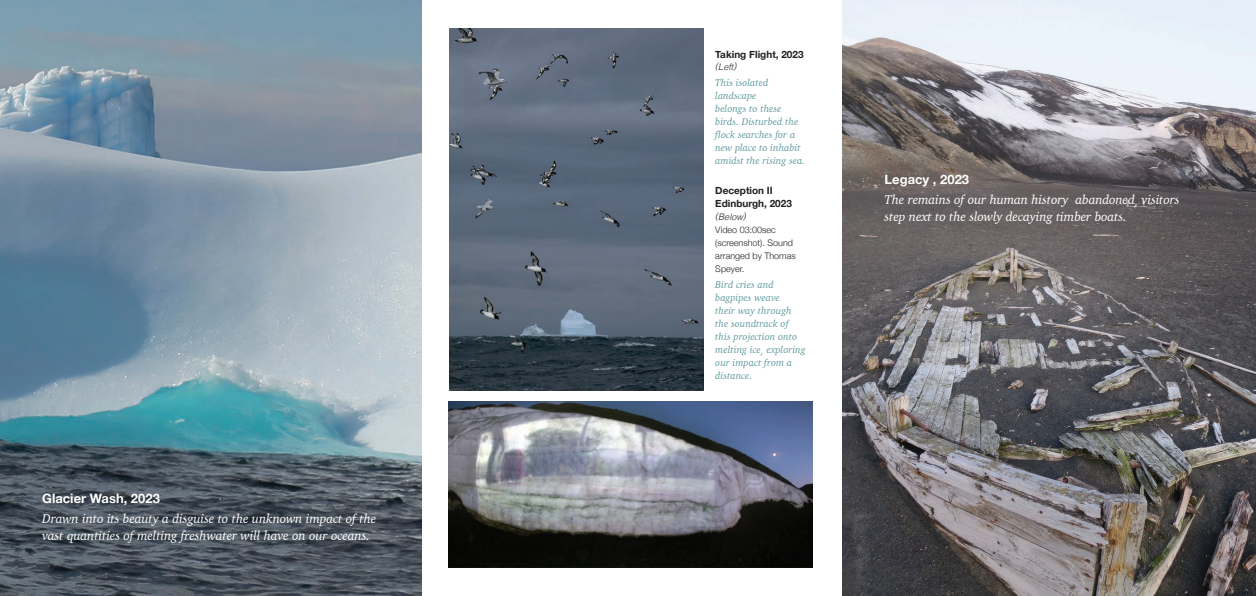
<style>
.page{position:relative;width:1256px;height:596px;background:#fff}
.page>*{position:absolute;margin:0;border:0;box-sizing:border-box;transform-origin:0 0}
.t1{font:italic 13px/17px "Charter";letter-spacing:-.01em;color:#fff}
.t2{font:700 13px "Helvetica Neue";color:#fff}
.t3{font:italic 10px/13px "Charter";color:#609a9f}
.t4{font:700 10px/13px "Helvetica Neue";color:#231f20}
.t5{font:300 9px/13px "Helvetica Neue";color:#231f20}
.t6{font:italic 300 9px "Helvetica";color:#231f20}
</style>
<div class="page">
<img style="left:0;top:0;width:421px;height:595px">
<img style="left:449px;top:401px;width:364px;height:166px">
<img style="left:449px;top:28px;width:255px;height:362px">
<img style="left:842px;top:0;width:414px;height:595px">
<h1 class="t2" style="left:42px;top:488px;width:119px">Glacier Wash, 2023</h1>
<h1 class="t1" style="left:42px;top:509px;width:335px">Drawn into its beauty a disguise to the unknown impact of the vast quantities of melting freshwater will have on our oceans.</h1>
<p class="t4" style="left:715px;top:48px;width:90px">Taking Flight, 2023</p>
<p class="t6" style="left:715px;top:59px;width:23px">(Left)</p>
<p class="t3" style="left:715px;top:76px;width:91px">This isolated landscape<br>belongs to these birds. Disturbed the flock searches for a new place to inhabit amidst the rising sea.</p>
<p class="t4" style="left:715px;top:184px;width:78px">Deception II<br>Edinburgh, 2023</p>
<p class="t6" style="left:715px;top:209px;width:32px">(Below)</p>
<p class="t5" style="left:715px;top:223px;width:82px">Video 03:00sec (screenshot). Sound arranged by Thomas<br>Speyer.</p>
<p class="t3" style="left:715px;top:278px;width:92px">Bird cries and bagpipes weave<br>their way through the soundtrack of this projection onto melting ice, exploring our impact from a distance.</p>
<h1 class="t2" style="left:884px;top:169px;width:86px">Legacy , 2023</h1>
<h1 class="t1" style="left:884px;top:191px;width:297px">The remains of our human history abandoned, visitors step next to the slowly decaying timber boats.</h1>
</div>
